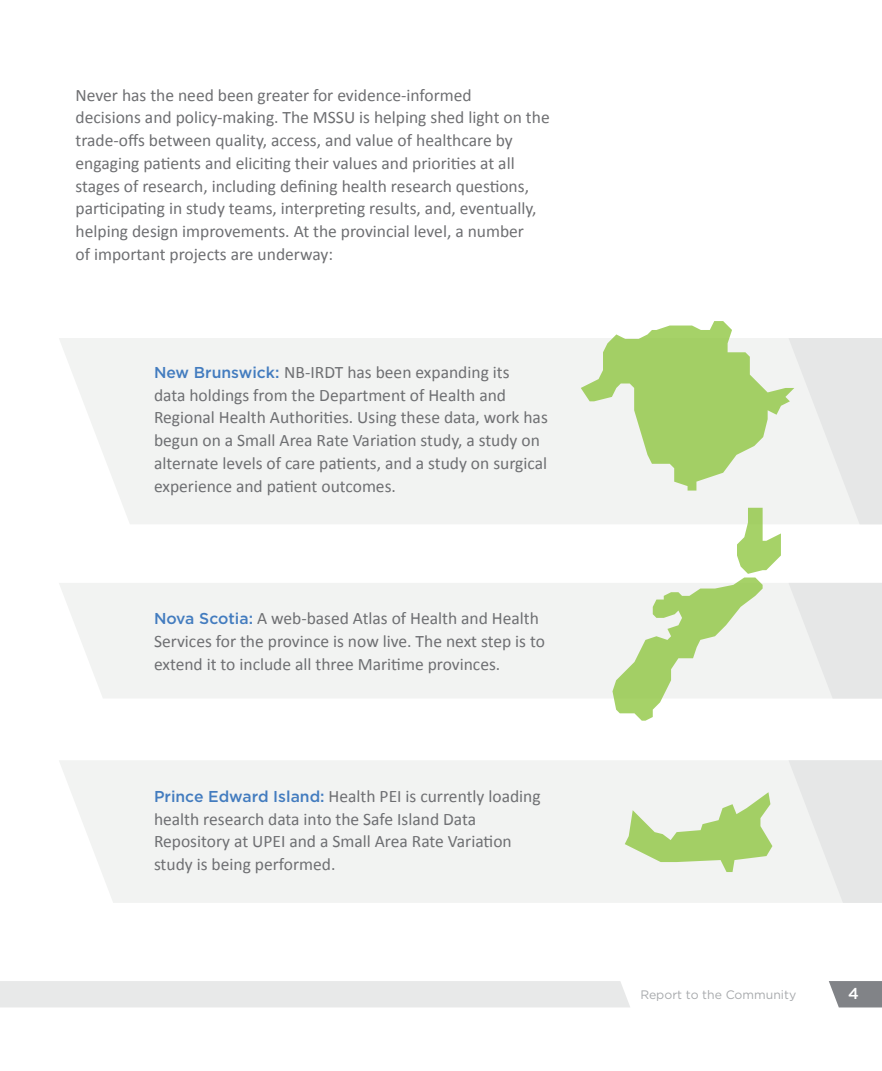
<style>
.page{position:relative;width:882px;height:1071px;background:#fff}
.page>*{position:absolute;margin:0;border:0;box-sizing:border-box;transform-origin:0 0}
.t1{font:17.5px/22.8px "Calibri";color:#6e6f72}
.t2{font:500 15.75px "Gotham";color:#fff}
.t3{font:12.25px "Gotham";color:#a8aaad}
.s1{font-family:"Gotham";font-weight:500;font-size:15.75px;color:#437cbf}
</style>
<div class="page">
<svg style="left:59px;top:338px;width:522px;height:186px;fill:#f2f3f2"></svg>
<div style="left:59px;top:583px;width:522px;height:115px;background:#f2f3f2"></div>
<div style="left:59px;top:760px;width:730px;height:143px;background:#f2f3f2"></div>
<svg style="left:789px;top:760px;width:93px;height:143px"></svg>
<div style="left:0;top:981px;width:630px;height:26px;background:#e8e9e9"></div>
<svg style="left:829px;top:981px;width:53px;height:26px"></svg>
<svg style="left:581px;top:321px;width:301px;height:400px"></svg>
<svg style="left:625px;top:792px;width:147px;height:80px"></svg>
<p class="t1" style="left:76px;top:84px;width:476px">Never has the need been greater for evidence-informed<br>decisions and policy-making. The MSSU is helping shed light on the trade-offs between quality, access, and value of healthcare by engaging patients and eliciting their values and priorities at all stages of research, including defining health research questions, participating in study teams, interpreting results, and, eventually, helping design improvements. At the provincial level, a number<br>of important projects are underway:</p>
<p class="t1" style="left:154px;top:361px;width:395px"><span class="s1">New Brunswick:</span> NB-IRDT has been expanding its<br>data holdings from the Department of Health and Regional Health Authorities. Using these data, work has begun on a Small Area Rate Variation study, a study on alternate levels of care patients, and a study on surgical experience and patient outcomes.</p>
<p class="t1" style="left:154px;top:607px;width:393px"><span class="s1">Nova Scotia:</span> A web-based Atlas of Health and Health<br>Services for the province is now live. The next step is to extend it to include all three Maritime provinces.</p>
<p class="t1" style="left:154px;top:785px;width:388px"><span class="s1">Prince Edward Island:</span> Health PEI is currently loading health research data into the Safe Island Data Repository at UPEI and a Small Area Rate Variation study is being performed.</p>
<p class="t3" style="left:640px;top:987px;width:158px">Report to the Community</p>
<p class="t2" style="left:848px;top:983px;width:12px">4</p>
</div>
